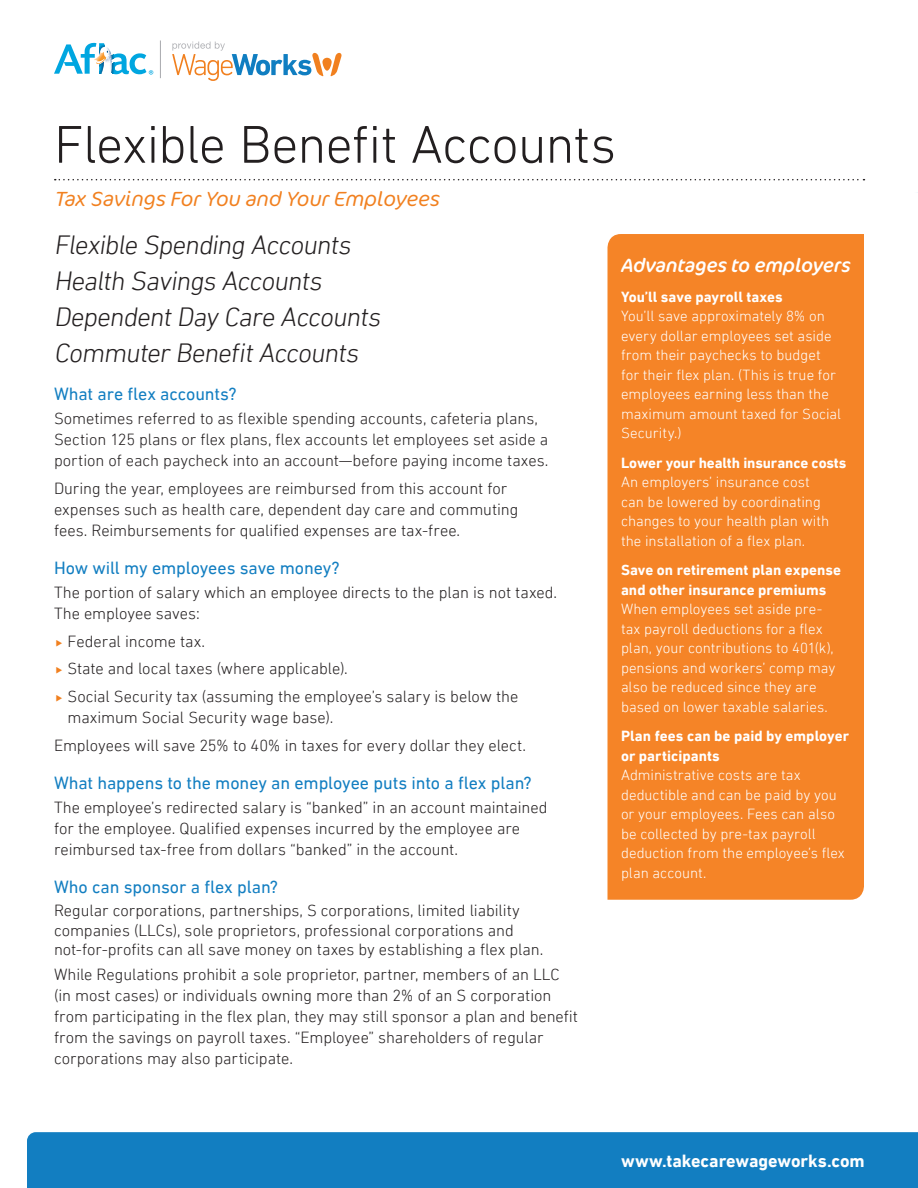
<style>
.page{position:relative;width:918px;height:1188px;background:#fff}
.page>*{position:absolute;margin:0;border:0;box-sizing:border-box;transform-origin:0 0}
.t1{font:300 54px "DIN Next LT Pro";letter-spacing:-.015em;color:#231f20}
.body_1{font:300 27px/36px "DIN Next LT Pro";color:#231f20}
.subhead_1{font:italic 300 21px "Cocon Pro";letter-spacing:-.005em;color:#f1801f}
.body_1-2{font:italic 19.5px "Cocon Pro";color:#fff}
.subhead_2{font:18px "DIN Next LT Pro";letter-spacing:-.01em;color:#127ec1}
.body_1-3{font:700 18px "DIN Next LT Pro";letter-spacing:-.005em;color:#fff}
.body_1-4{font:300 16.5px/21px "DIN Next LT Pro";letter-spacing:-.005em;color:#231f20}
.body_1-5{font:300 15px/19.5px "DIN Next LT Pro";color:#fff}
.body_1-6{font:700 15px/19.5px "DIN Next LT Pro";letter-spacing:.005em;color:#fff}
</style>
<div class="page">
<svg style="left:55px;top:179px;width:809px;height:1px"></svg>
<div style="left:608px;top:234px;width:256px;height:666px;background:#f58427"></div>
<svg style="left:54px;top:43px;width:99px;height:32px"></svg>
<hr style="left:160px;top:40px;width:1px;height:38px;background:#a8a9ad">
<svg style="left:172px;top:42px;width:151px;height:39px"></svg>
<svg style="left:330px;top:53px;width:12px;height:23px"></svg>
<svg style="left:322px;top:58px;width:10px;height:13px"></svg>
<div style="left:27px;top:1132px;width:891px;height:56px;background:#127ec1"></div>
<p class="t1" style="left:54px;top:113px;width:564px">Flexible Benefit Accounts</p>
<p class="subhead_1" style="left:54px;top:185px;width:387px">Tax Savings For You and Your Employees</p>
<p class="body_1" style="left:54px;top:227px;width:332px">Flexible Spending Accounts<br>Health Savings Accounts<br>DependentDay Care Accounts<br>Commuter BenefitAccounts</p>
<p class="subhead_2" style="left:54px;top:384px;width:184px">What are flex accounts?</p>
<p class="body_1-4" style="left:54px;top:408px;width:496px">Sometimes referred to as flexible spending accounts, cafeteria plans,<br>Section 125 plans or flex plans, flex accounts let employees set aside a portion of each paycheck into an account—before paying income taxes.</p>
<p class="body_1-4" style="left:54px;top:478px;width:466px">During the year, employees are reimbursed from this account for expenses such as health care, dependent day care and commuting fees. Reimbursements for qualified expenses are tax-free.</p>
<p class="subhead_2" style="left:54px;top:557px;width:287px">How will my employees save money?</p>
<p class="body_1-4" style="left:54px;top:582px;width:505px">The portion of salary which an employee directs to the plan is not taxed.<br>The employee saves:</p>
<p class="body_1-4" style="left:68px;top:630px;width:139px">Federal income tax.</p>
<p class="body_1-4" style="left:68px;top:658px;width:282px">State and local taxes (where applicable).</p>
<p class="body_1-4" style="left:68px;top:686px;width:452px">Social Security tax (assuming the employee’s salary is below the maximum Social Security wage base).</p>
<p class="body_1-4" style="left:54px;top:735px;width:474px">Employees will save 25% to 40% in taxes for every dollar they elect.</p>
<p class="subhead_2" style="left:54px;top:772px;width:479px">What happens to the money an employee puts into a flex plan?</p>
<p class="body_1-4" style="left:54px;top:797px;width:495px">The employee’s redirected salary is “banked” in an account maintained for the employee. Qualified expenses incurred by the employee are reimbursed tax-free from dollars “banked” in the account.</p>
<p class="subhead_2" style="left:54px;top:876px;width:226px">Who can sponsor a flex plan?</p>
<p class="body_1-4" style="left:54px;top:900px;width:491px;line-height:19.8px">Regular corporations, partnerships, S corporations, limited liability companies (LLCs), sole proprietors, professional corporations and not-for-profits can all save money on taxes by establishing a flex plan.</p>
<p class="body_1-4" style="left:54px;top:963px;width:526px">While Regulations prohibit a sole proprietor, partner, members of an LLC (in most cases) or individuals owning more than 2% of an S corporation from participating in the flex plan, they may still sponsor a plan and benefit from the savings on payroll taxes. “Employee” shareholders of regular corporations may also participate.</p>
<p class="body_1-2" style="left:621px;top:252px;width:231px">Advantages to employers</p>
<p class="body_1-6" style="left:621px;top:287px;width:163px">You’ll save payroll taxes</p>
<p class="body_1-5" style="left:621px;top:306px;width:222px">You’ll save approximately 8% on every dollar employees set aside from their paychecks to budget for their flex plan. (This is true for employees earning less than the maximum amount taxed for Social<br>Security.)</p>
<p class="body_1-6" style="left:621px;top:453px;width:227px">Lower your health insurance costs</p>
<p class="body_1-5" style="left:621px;top:472px;width:210px">An employers’ insurance cost can be lowered by coordinating changes to your health plan with the installation of a flex plan.</p>
<p class="body_1-6" style="left:621px;top:560px;width:221px">Save on retirement plan expense and other insurance premiums</p>
<p class="body_1-5" style="left:621px;top:599px;width:216px">When employees set aside pre&shy;tax payroll deductions for a flex plan, your contributions to 401(k), pensions and workers’ comp may also be reduced since they are based on lower taxable salaries.</p>
<p class="body_1-6" style="left:621px;top:726px;width:230px">Plan fees can be paid by employer or participants</p>
<p class="body_1-5" style="left:621px;top:765px;width:225px">Administrative costs are tax deductible and can be paid by you or your employees. Fees can also be collected by pre-tax payroll deduction from the employee’s flex plan account.</p>
<p class="body_1-3" style="left:621px;top:1150px;width:245px">www.takecarewageworks.com</p>
</div>
